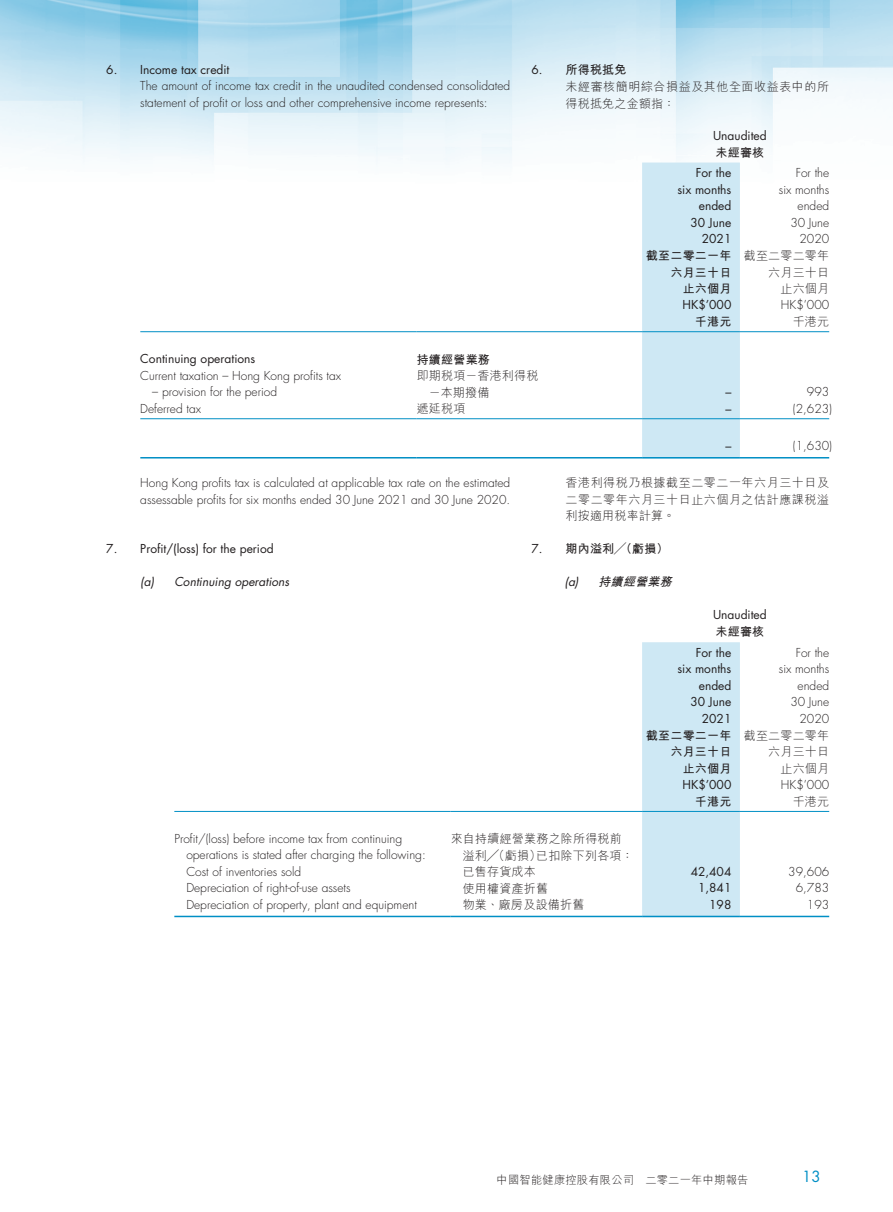
<style>
.page{position:relative;width:893px;height:1212px;background:#fff}
.page>*{position:absolute;margin:0;border:0;box-sizing:border-box;transform-origin:0 0}
.t1{font:15px "Futura Std";color:#008fc5}
._51_N_Table_txt{font:300 12px "Futura Std";color:#231f20}
._06_Notes_E{font:300 12px/16.5px "Futura Std";color:#231f20}
._51_N_Table_txt-2{font:12px "Futura Std";color:#231f20}
._51_N_Table_txt-3{font:300 12px "M Hei HK";letter-spacing:.02em;color:#231f20}
._006_Notes_C{font:300 12px/16.5px "M Hei HK";letter-spacing:.05em;color:#231f20}
._51_N_Table_txt-4{font:700 12px "M Hei HK";letter-spacing:.02em;color:#231f20}
._07_NH1_E{font:12px "Futura Std";color:#231f20}
._08_NH2_E{font:italic 12px "Futura Std";color:#231f20}
._007_NH1_C{font:700 12px "M Hei HK";letter-spacing:.02em;color:#231f20}
._008_NH2_C{font:italic 700 12px "M Hei HK";color:#231f20}
.t2{font:300 11.25px "M Hei HK";letter-spacing:.02em;color:#231f20}
.s1{font-family:"Futura Std";font-weight:400}
</style>
<div class="page">
<img style="left:0;top:0;width:893px;height:333px">
<div style="left:642px;top:163px;width:98px;height:294px;background:#cee8f4"></div>
<hr style="left:140px;top:331px;width:277px;height:1px;background:#008fc5">
<hr style="left:417px;top:331px;width:225px;height:1px;background:#008fc5">
<hr style="left:642px;top:331px;width:98px;height:1px;background:#008fc5">
<hr style="left:740px;top:331px;width:89px;height:1px;background:#008fc5">
<hr style="left:140px;top:418px;width:277px;height:1px;background:#008fc5">
<hr style="left:417px;top:418px;width:225px;height:1px;background:#008fc5">
<hr style="left:642px;top:418px;width:98px;height:1px;background:#008fc5">
<hr style="left:740px;top:418px;width:89px;height:1px;background:#008fc5">
<hr style="left:140px;top:457px;width:277px;height:1px;background:#008fc5">
<hr style="left:417px;top:457px;width:225px;height:1px;background:#008fc5">
<hr style="left:642px;top:457px;width:98px;height:1px;background:#008fc5">
<hr style="left:740px;top:457px;width:89px;height:1px;background:#008fc5">
<div style="left:642px;top:642px;width:98px;height:274px;background:#cee8f4"></div>
<hr style="left:174px;top:811px;width:277px;height:1px;background:#008fc5">
<hr style="left:451px;top:811px;width:191px;height:1px;background:#008fc5">
<hr style="left:642px;top:811px;width:98px;height:1px;background:#008fc5">
<hr style="left:740px;top:811px;width:89px;height:1px;background:#008fc5">
<hr style="left:174px;top:916px;width:277px;height:1px;background:#008fc5">
<hr style="left:451px;top:916px;width:191px;height:1px;background:#008fc5">
<hr style="left:642px;top:916px;width:98px;height:1px;background:#008fc5">
<hr style="left:740px;top:916px;width:89px;height:1px;background:#008fc5">
<p class="_07_NH1_E" style="left:106px;top:62px;width:125px">6. Income tax credit</p>
<p class="_06_Notes_E" style="left:140px;top:78px;width:371px">The amount of income tax credit in the unaudited condensed consolidated statement of profit or loss and other comprehensive income represents:</p>
<p class="_007_NH1_C" style="left:531px;top:61px;width:96px"><span class="s1">6.</span> 所得稅抵免</p>
<p class="_006_Notes_C" style="left:565px;top:78px;width:265px">未經審核簡明綜合損益及其他全面收益表中的所得稅抵免之金額指：</p>
<p class="_51_N_Table_txt-2" style="left:713px;top:128px;width:55px">Unaudited</p>
<p class="_51_N_Table_txt-4" style="left:715px;top:144px;width:50px">未經審核</p>
<p class="_51_N_Table_txt-2" style="left:696px;top:165px;width:37px">For the</p>
<p class="_51_N_Table_txt-2" style="left:677px;top:181px;width:55px">six months</p>
<p class="_51_N_Table_txt-2" style="left:699px;top:198px;width:34px">ended</p>
<p class="_51_N_Table_txt-2" style="left:690px;top:214px;width:42px">30 June</p>
<p class="_51_N_Table_txt-2" style="left:702px;top:231px;width:31px">2021</p>
<p class="_51_N_Table_txt" style="left:796px;top:165px;width:35px">For the</p>
<p class="_51_N_Table_txt" style="left:779px;top:182px;width:52px">six months</p>
<p class="_51_N_Table_txt" style="left:798px;top:198px;width:33px">ended</p>
<p class="_51_N_Table_txt" style="left:790px;top:215px;width:40px">30 June</p>
<p class="_51_N_Table_txt" style="left:799px;top:231px;width:31px">2020</p>
<p class="_51_N_Table_txt-4" style="left:646px;top:247px;width:87px">截至二零二一年</p>
<p class="_51_N_Table_txt-4" style="left:670px;top:263px;width:62px">六月三十日</p>
<p class="_51_N_Table_txt-4" style="left:683px;top:280px;width:50px">止六個月</p>
<p class="_51_N_Table_txt-3" style="left:744px;top:249px;width:87px">截至二零二零年</p>
<p class="_51_N_Table_txt-3" style="left:768px;top:266px;width:62px">六月三十日</p>
<p class="_51_N_Table_txt-3" style="left:780px;top:282px;width:50px">止六個月</p>
<p class="_51_N_Table_txt-2" style="left:682px;top:297px;width:50px">HK$’000</p>
<p class="_51_N_Table_txt" style="left:781px;top:297px;width:50px">HK$’000</p>
<p class="_51_N_Table_txt-4" style="left:695px;top:313px;width:38px">千港元</p>
<p class="_51_N_Table_txt-3" style="left:793px;top:315px;width:38px">千港元</p>
<p class="_51_N_Table_txt-2" style="left:140px;top:351px;width:117px">Continuing operations</p>
<p class="_51_N_Table_txt-4" style="left:417px;top:350px;width:75px">持續經營業務</p>
<p class="_51_N_Table_txt" style="left:140px;top:368px;width:202px">Current taxation – Hong Kong profits tax</p>
<p class="_51_N_Table_txt-3" style="left:417px;top:369px;width:123px">即期稅項－香港利得稅</p>
<p class="_51_N_Table_txt" style="left:152px;top:384px;width:126px">– provision for the period</p>
<p class="_51_N_Table_txt-3" style="left:429px;top:386px;width:62px">－本期撥備</p>
<p class="_51_N_Table_txt-2" style="left:725px;top:384px;width:7px">–</p>
<p class="_51_N_Table_txt" style="left:807px;top:384px;width:24px">993</p>
<p class="_51_N_Table_txt" style="left:140px;top:401px;width:62px">Deferred tax</p>
<p class="_51_N_Table_txt-3" style="left:417px;top:402px;width:50px">遞延稅項</p>
<p class="_51_N_Table_txt-2" style="left:725px;top:400px;width:7px">–</p>
<p class="_51_N_Table_txt" style="left:793px;top:401px;width:41px">(2,623)</p>
<p class="_51_N_Table_txt-2" style="left:725px;top:438px;width:7px">–</p>
<p class="_51_N_Table_txt" style="left:793px;top:438px;width:41px">(1,630)</p>
<p class="_06_Notes_E" style="left:140px;top:475px;width:371px">Hong Kong profits tax is calculated at applicable tax rate on the estimated assessable profits for six months ended 30 June 2021 and 30 June 2020.</p>
<p class="_07_NH1_E" style="left:106px;top:541px;width:169px">7. Profit/(loss) for the period</p>
<p class="_08_NH2_E" style="left:140px;top:574px;width:151px">(a) Continuing operations</p>
<p class="_51_N_Table_txt-2" style="left:713px;top:607px;width:55px">Unaudited</p>
<p class="_51_N_Table_txt-4" style="left:715px;top:623px;width:50px">未經審核</p>
<p class="_51_N_Table_txt-2" style="left:696px;top:645px;width:37px">For the</p>
<p class="_51_N_Table_txt-2" style="left:677px;top:661px;width:55px">six months</p>
<p class="_51_N_Table_txt-2" style="left:699px;top:678px;width:34px">ended</p>
<p class="_51_N_Table_txt-2" style="left:690px;top:694px;width:42px">30 June</p>
<p class="_51_N_Table_txt-2" style="left:702px;top:711px;width:31px">2021</p>
<p class="_006_Notes_C" style="left:565px;top:474px;width:265px;text-align:justify">香港利得稅乃根據截至二零二一年六月三十日及二零二零年六月三十日止六個月之估計應課稅溢利按適用稅率計算。</p>
<p class="_007_NH1_C" style="left:531px;top:540px;width:138px"><span class="s1">7.</span> 期內溢利╱（虧損）</p>
<p class="_008_NH2_C" style="left:565px;top:573px;width:112px"><span class="s1">(a)</span> 持續經營業務</p>
<p class="_51_N_Table_txt" style="left:796px;top:645px;width:35px">For the</p>
<p class="_51_N_Table_txt" style="left:779px;top:661px;width:52px">six months</p>
<p class="_51_N_Table_txt" style="left:798px;top:678px;width:33px">ended</p>
<p class="_51_N_Table_txt" style="left:790px;top:694px;width:40px">30 June</p>
<p class="_51_N_Table_txt" style="left:799px;top:711px;width:31px">2020</p>
<p class="_51_N_Table_txt-4" style="left:646px;top:726px;width:87px">截至二零二一年</p>
<p class="_51_N_Table_txt-4" style="left:670px;top:743px;width:62px">六月三十日</p>
<p class="_51_N_Table_txt-4" style="left:683px;top:759px;width:50px">止六個月</p>
<p class="_51_N_Table_txt-3" style="left:744px;top:729px;width:87px">截至二零二零年</p>
<p class="_51_N_Table_txt-3" style="left:768px;top:746px;width:62px">六月三十日</p>
<p class="_51_N_Table_txt-3" style="left:780px;top:762px;width:50px">止六個月</p>
<p class="_51_N_Table_txt" style="left:174px;top:831px;width:229px">Profit/(loss) before income tax from continuing</p>
<p class="_51_N_Table_txt" style="left:186px;top:847px;width:241px">operations is stated after charging the following:</p>
<p class="_51_N_Table_txt-3" style="left:451px;top:833px;width:173px">來自持續經營業務之除所得稅前</p>
<p class="_51_N_Table_txt-3" style="left:463px;top:849px;width:172px">溢利╱（虧損）已扣除下列各項：</p>
<p class="_51_N_Table_txt-2" style="left:682px;top:777px;width:50px">HK$’000</p>
<p class="_51_N_Table_txt" style="left:781px;top:777px;width:50px">HK$’000</p>
<p class="_51_N_Table_txt-4" style="left:695px;top:792px;width:38px">千港元</p>
<p class="_51_N_Table_txt-3" style="left:793px;top:795px;width:38px">千港元</p>
<p class="_51_N_Table_txt" style="left:186px;top:864px;width:116px">Cost of inventories sold</p>
<p class="_51_N_Table_txt-3" style="left:463px;top:866px;width:75px">已售存貨成本</p>
<p class="_51_N_Table_txt-2" style="left:691px;top:864px;width:42px">42,404</p>
<p class="_51_N_Table_txt" style="left:788px;top:864px;width:42px">39,606</p>
<p class="_51_N_Table_txt" style="left:186px;top:880px;width:166px">Depreciation of right-of-use assets</p>
<p class="_51_N_Table_txt-3" style="left:463px;top:882px;width:87px">使用權資產折舊</p>
<p class="_51_N_Table_txt-2" style="left:698px;top:880px;width:35px">1,841</p>
<p class="_51_N_Table_txt" style="left:796px;top:880px;width:35px">6,783</p>
<p class="_51_N_Table_txt" style="left:186px;top:897px;width:232px">Depreciation of property, plant and equipment</p>
<p class="_51_N_Table_txt-3" style="left:463px;top:899px;width:123px">物業、廠房及設備折舊</p>
<p class="_51_N_Table_txt-2" style="left:709px;top:897px;width:24px">198</p>
<p class="_51_N_Table_txt" style="left:807px;top:897px;width:24px">193</p>
<p class="t2" style="left:497px;top:1174px;width:253px">中國智能健康控股有限公司 二零二一年中期報告</p>
<p class="t1" style="left:802px;top:1167px;width:20px">13</p>
</div>
